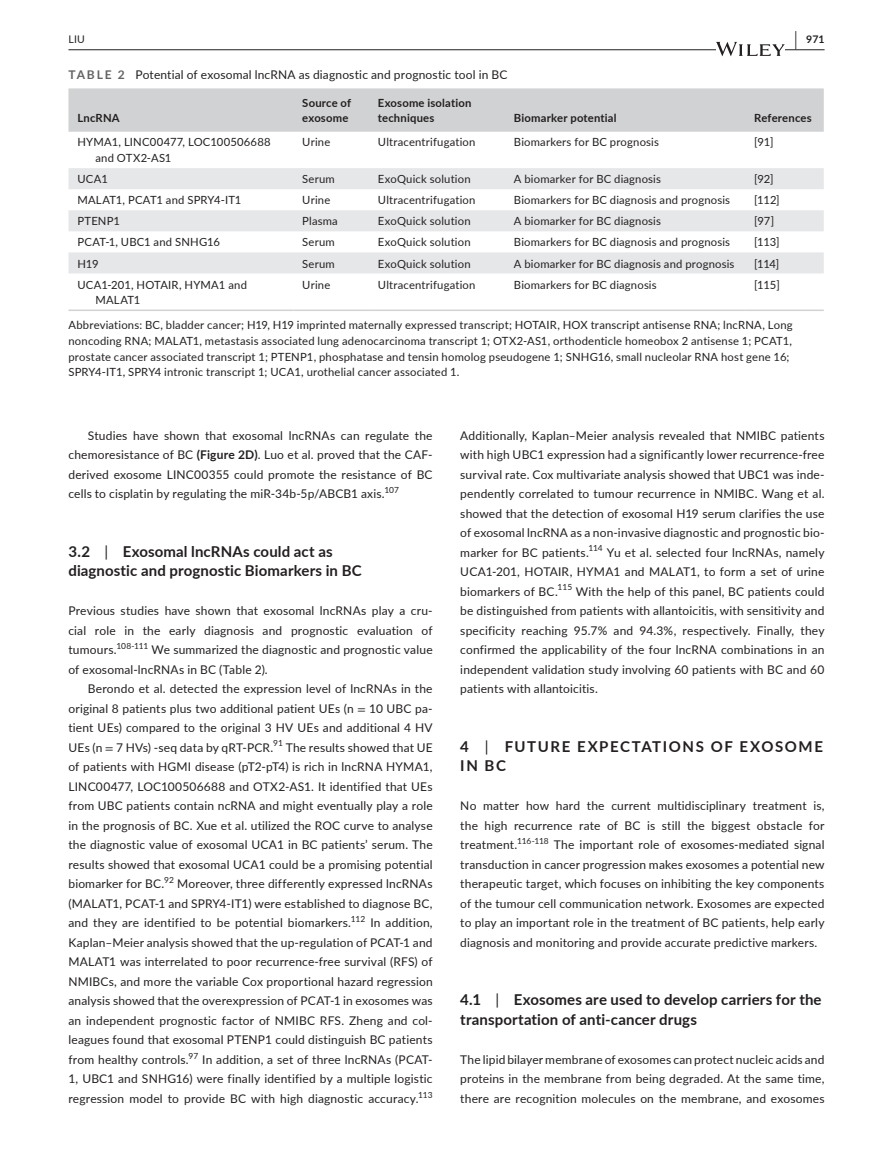
<style>
.page{position:relative;width:893px;height:1174px;background:#fff}
.page>*{position:absolute;margin:0;border:0;box-sizing:border-box;transform-origin:0 0}
.t1{font:700 15px/19.5px "Lato";letter-spacing:.01em;color:#231f20}
.t2{font:700 15px/19.5px "Lato";letter-spacing:.105em;color:#231f20}
.t3{font:12px/19.5px "Lato";letter-spacing:.015em;color:#231f20;text-align:justify}
.t4{font:11.25px/15.8px "Lato";letter-spacing:.015em;color:#231f20}
.t5{font:700 11.25px/15.8px "Lato";letter-spacing:.02em;color:#231f20}
.t6{font:700 10.5px "Lato";color:#231f20}
.t7{font:10.5px "Lato";color:#231f20}
.t8{font:8.4px "Lato";letter-spacing:-.01em;color:#231f20}
.s1{font-size:19.5px}
.s2{font-weight:700;color:#636366}
.s3{font-weight:700}
.s4{font-weight:400}
.s5{font-family:"STIX"}
</style>
<div class="page">
<hr style="left:68px;top:49px;width:756px;height:1px;background:#231f20">
<svg style="left:716px;top:42px;width:69px;height:14px"></svg>
<div style="left:68px;top:88px;width:756px;height:44px;background:#d1d2d4"></div>
<svg style="left:68px;top:168px;width:756px;height:105px;fill:#e6e7e9"></svg>
<hr style="left:68px;top:309px;width:225px;height:2px;background:#d1d2d4">
<hr style="left:293px;top:309px;width:76px;height:2px;background:#d1d2d4">
<hr style="left:369px;top:309px;width:136px;height:2px;background:#d1d2d4">
<hr style="left:505px;top:309px;width:240px;height:2px;background:#d1d2d4">
<hr style="left:745px;top:309px;width:79px;height:2px;background:#d1d2d4">
<p class="t7" style="left:68px;top:31px;width:18px">LIU</p>
<p class="t6" style="left:795px;top:31px;width:31px"><span class="s1">|</span> 971</p>
<p class="t3" style="left:68px;top:64px;width:440px"><span class="s2">TABLE 2</span> Potential of exosomal lncRNA as diagnostic and prognostic tool in BC</p>
<p class="t5" style="left:77px;top:110px;width:44px">LncRNA</p>
<p class="t5" style="left:302px;top:94px;width:50px">Source of exosome</p>
<p class="t5" style="left:378px;top:94px;width:95px">Exosome isolation techniques</p>
<p class="t5" style="left:514px;top:110px;width:104px">Biomarker potential</p>
<p class="t5" style="left:754px;top:110px;width:59px">References</p>
<p class="t4" style="left:95px;top:134px;width:177px;text-indent:-18px">HYMA1, LINC00477, LOC100506688 and OTX2-AS1</p>
<p class="t4" style="left:302px;top:134px;width:30px">Urine</p>
<p class="t4" style="left:378px;top:134px;width:99px">Ultracentrifugation</p>
<p class="t4" style="left:514px;top:134px;width:146px">Biomarkers for BC prognosis</p>
<p class="t4" style="left:754px;top:134px;width:21px">[91]</p>
<p class="t4" style="left:77px;top:171px;width:32px">UCA1</p>
<p class="t4" style="left:302px;top:171px;width:34px">Serum</p>
<p class="t4" style="left:378px;top:171px;width:94px">ExoQuick solution</p>
<p class="t4" style="left:514px;top:171px;width:149px">A biomarker for BC diagnosis</p>
<p class="t4" style="left:754px;top:171px;width:21px">[92]</p>
<p class="t4" style="left:77px;top:192px;width:165px">MALAT1, PCAT1 and SPRY4-IT1</p>
<p class="t4" style="left:302px;top:192px;width:30px">Urine</p>
<p class="t4" style="left:378px;top:192px;width:99px">Ultracentrifugation</p>
<p class="t4" style="left:514px;top:192px;width:218px">Biomarkers for BC diagnosis and prognosis</p>
<p class="t4" style="left:754px;top:192px;width:27px">[112]</p>
<p class="t4" style="left:77px;top:213px;width:44px">PTENP1</p>
<p class="t4" style="left:302px;top:213px;width:37px">Plasma</p>
<p class="t4" style="left:378px;top:213px;width:94px">ExoQuick solution</p>
<p class="t4" style="left:514px;top:213px;width:149px">A biomarker for BC diagnosis</p>
<p class="t4" style="left:754px;top:213px;width:21px">[97]</p>
<p class="t4" style="left:77px;top:234px;width:144px">PCAT-1, UBC1 and SNHG16</p>
<p class="t4" style="left:302px;top:234px;width:34px">Serum</p>
<p class="t4" style="left:378px;top:234px;width:94px">ExoQuick solution</p>
<p class="t4" style="left:514px;top:234px;width:218px">Biomarkers for BC diagnosis and prognosis</p>
<p class="t4" style="left:754px;top:234px;width:27px">[113]</p>
<p class="t4" style="left:77px;top:255px;width:23px">H19</p>
<p class="t4" style="left:302px;top:255px;width:34px">Serum</p>
<p class="t4" style="left:378px;top:255px;width:94px">ExoQuick solution</p>
<p class="t4" style="left:514px;top:255px;width:222px">A biomarker for BC diagnosis and prognosis</p>
<p class="t4" style="left:754px;top:255px;width:27px">[114]</p>
<p class="t4" style="left:95px;top:276px;width:153px;text-indent:-18px">UCA1-201, HOTAIR, HYMA1 and<br>MALAT1</p>
<p class="t4" style="left:302px;top:276px;width:30px">Urine</p>
<p class="t4" style="left:378px;top:276px;width:99px">Ultracentrifugation</p>
<p class="t4" style="left:514px;top:276px;width:144px">Biomarkers for BC diagnosis</p>
<p class="t4" style="left:754px;top:276px;width:27px">[115]</p>
<p class="t4" style="left:68px;top:317px;width:726px">Abbreviations: BC, bladder cancer; H19, H19 imprinted maternally expressed transcript; HOTAIR, HOX transcript antisense RNA; lncRNA, Long noncoding RNA; MALAT1, metastasis associated lung adenocarcinoma transcript 1; OTX2-AS1, orthodenticle homeobox 2 antisense 1; PCAT1, prostate cancer associated transcript 1; PTENP1, phosphatase and tensin homolog pseudogene 1; SNHG16, small nucleolar RNA host gene 16; SPRY4-IT1, SPRY4 intronic transcript 1; UCA1, urothelial cancer associated 1.</p>
<p class="t3" style="left:68px;top:425px;width:366px;text-indent:20px">Studies have shown that exosomal lncRNAs can regulate the chemoresistance of BC <span class="s3">(Figure 2D)</span>. Luo et al. proved that the CAF&shy;derived exosome LINC00355 could promote the resistance of BC cells to cisplatin by regulating the miR-34b-5p/ABCB1 axis.</p>
<p class="t8" style="left:384px;top:484px;width:16px">107</p>
<p class="t1" style="left:68px;top:541px;width:295px">3.2 <span class="s4">|</span> Exosomal lncRNAs could act as diagnostic and prognostic Biomarkers in BC</p>
<p class="t3" style="left:68px;top:600px;width:366px">Previous studies have shown that exosomal lncRNAs play a cru&shy;cial role in the early diagnosis and prognostic evaluation of tumours.</p>
<p class="t8" style="left:116px;top:640px;width:33px">108-111</p>
<p class="t3" style="left:68px;top:639px;width:366px;text-indent:83px">We summarized the diagnostic and prognostic value of exosomal-lncRNAs in BC (Table 2).</p>
<p class="t3" style="left:68px;top:678px;width:366px;text-indent:20px">Berondo et al. detected the expression level of lncRNAs in the original 8 patients plus two additional patient UEs (n <span class="s5">=</span> 10 UBC pa&shy;tient UEs) compared to the original 3 HV UEs and additional 4 HV UEs (n <span class="s5">=</span> 7 HVs) -seq data by qRT-PCR.</p>
<p class="t8" style="left:273px;top:737px;width:11px">91</p>
<p class="t3" style="left:68px;top:737px;width:366px;text-indent:217px">The results showed that UE of patients with HGMI disease (pT2-pT4) is rich in lncRNA HYMA1, LINC00477, LOC100506688 and OTX2-AS1. It identified that UEs from UBC patients contain ncRNA and might eventually play a role in the prognosis of BC. Xue et al. utilized the ROC curve to analyse the diagnostic value of exosomal UCA1 in BC patients’ serum. The results showed that exosomal UCA1 could be a promising potential biomarker for BC.<sup>92</sup> Moreover, three differently expressed lncRNAs (MALAT1, PCAT-1 and SPRY4-IT1) were established to diagnose BC, and they are identified to be potential biomarkers.</p>
<p class="t8" style="left:351px;top:913px;width:16px">112</p>
<p class="t3" style="left:68px;top:912px;width:366px;text-indent:302px">In addition, Kaplan–Meier analysis showed that the up-regulation of PCAT-1 and MALAT1 was interrelated to poor recurrence-free survival (RFS) of NMIBCs, and more the variable Cox proportional hazard regression analysis showed that the overexpression of PCAT-1 in exosomes was an independent prognostic factor of NMIBC RFS. Zheng and col&shy;leagues found that exosomal PTENP1 could distinguish BC patients from healthy controls.<sup>97</sup> In addition, a set of three lncRNAs (PCAT-1, UBC1 and SNHG16) were finally identified by a multiple logistic regression model to provide BC with high diagnostic accuracy.<sup>113</sup></p>
<p class="t3" style="left:460px;top:425px;width:366px">Additionally, Kaplan–Meier analysis revealed that NMIBC patients with high UBC1 expression had a significantly lower recurrence-free survival rate. Cox multivariate analysis showed that UBC1 was inde&shy;pendently correlated to tumour recurrence in NMIBC. Wang et al. showed that the detection of exosomal H19 serum clarifies the use of exosomal lncRNA as a non-invasive diagnostic and prognostic bio&shy;marker for BC patients.</p>
<p class="t8" style="left:589px;top:542px;width:16px">114</p>
<p class="t3" style="left:460px;top:542px;width:366px;text-indent:147px">Yu et al. selected four lncRNAs, namely UCA1-201, HOTAIR, HYMA1 and MALAT1, to form a set of urine biomarkers of BC.</p>
<p class="t8" style="left:558px;top:581px;width:16px">115</p>
<p class="t3" style="left:460px;top:581px;width:366px;text-indent:116px">With the help of this panel, BC patients could be distinguished from patients with allantoicitis, with sensitivity and specificity reaching 95.7% and 94.3%, respectively. Finally, they confirmed the applicability of the four lncRNA combinations in an independent validation study involving 60 patients with BC and 60 patients with allantoicitis.</p>
<p class="t2" style="left:460px;top:736px;width:364px">4 <span class="s4">|</span> FUTURE EXPECTATIONS OF EXOSOME<br>IN BC</p>
<p class="t3" style="left:460px;top:795px;width:366px">No matter how hard the current multidisciplinary treatment is, the high recurrence rate of BC is still the biggest obstacle for treatment.</p>
<p class="t8" style="left:517px;top:835px;width:33px">116-118</p>
<p class="t3" style="left:460px;top:834px;width:366px;text-indent:94px">The important role of exosomes-mediated signal transduction in cancer progression makes exosomes a potential new therapeutic target, which focuses on inhibiting the key components of the tumour cell communication network. Exosomes are expected to play an important role in the treatment of BC patients, help early diagnosis and monitoring and provide accurate predictive markers.</p>
<p class="t1" style="left:460px;top:989px;width:363px">4.1 <span class="s4">|</span> Exosomes are used to develop carriers for the transportation of anti-cancer drugs</p>
<p class="t3" style="left:460px;top:1049px;width:366px">The lipid bilayer membrane of exosomes can protect nucleic acids and proteins in the membrane from being degraded. At the same time, there are recognition molecules on the membrane, and exosomes</p>
</div>
